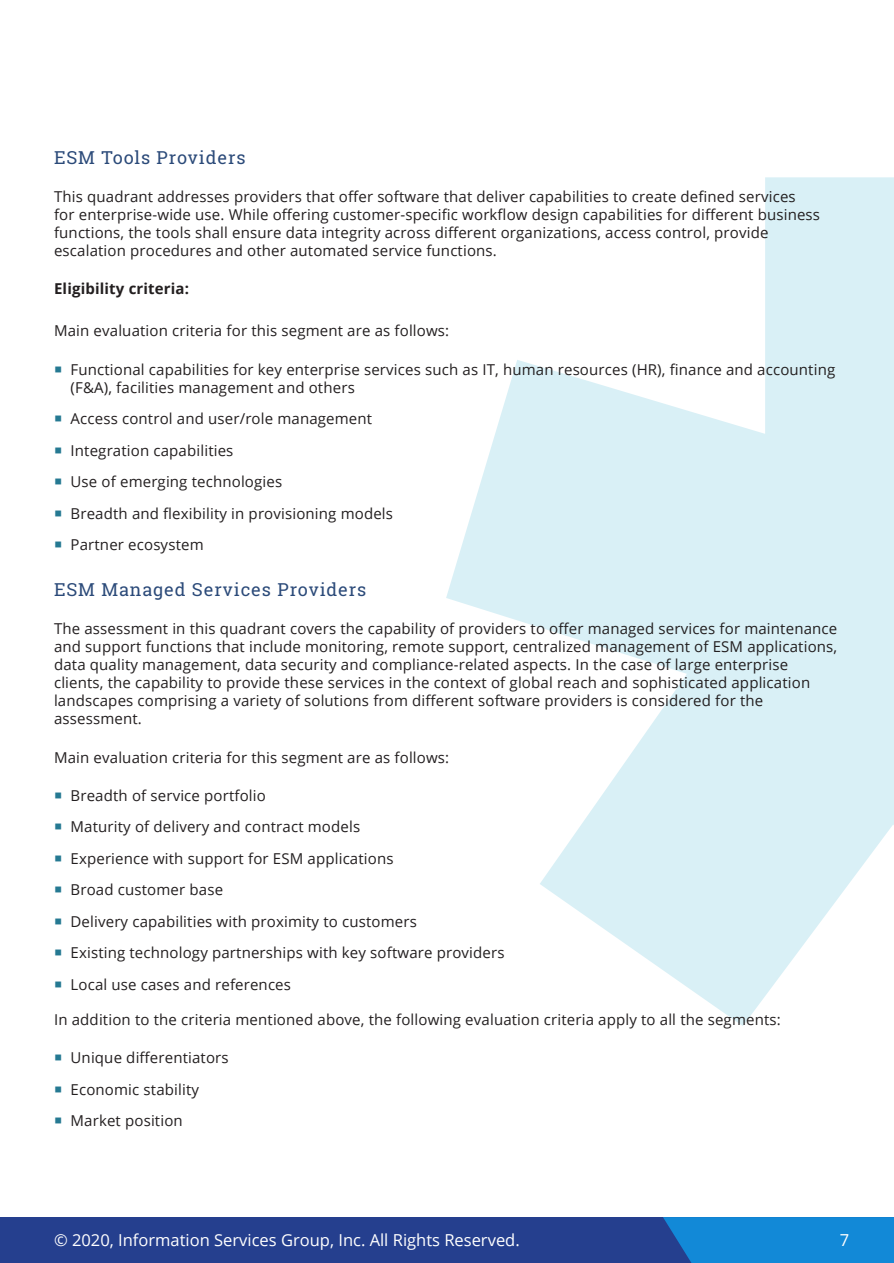
<style>
.page{position:relative;width:894px;height:1263px;background:#fff}
.page>*{position:absolute;margin:0;border:0;box-sizing:border-box;transform-origin:0 0}
.Body_Copy{font:18px "Roboto Slab";letter-spacing:.05em;color:#2b4a79}
.t1{font:16.5px "Open Sans";color:#fff}
.t2{font:15px/18px "Open Sans";letter-spacing:.01em;color:#231f20}
.t3{font:700 15px "Open Sans";letter-spacing:.01em;color:#231f20}
</style>
<div class="page">
<div style="left:0;top:1217px;width:893px;height:46px;background:#253f8e"></div>
<div style="left:663px;top:1217px;width:230px;height:46px;background:#1289d7"></div>
<svg style="left:446px;top:177px;width:447px;height:849px;fill:#d9f0f6"></svg>
<p class="Body_Copy" style="left:54px;top:145px;width:193px">ESM Tools Providers</p>
<p class="t2" style="left:54px;top:187px;width:767px">This quadrant addresses providers that offer software that deliver capabilities to create defined services for enterprise-wide use. While offering customer-specific workflow design capabilities for different business functions, the tools shall ensure data integrity across different organizations, access control, provide escalation procedures and other automated service functions.</p>
<p class="t3" style="left:54px;top:278px;width:136px">Eligibility criteria:</p>
<p class="t2" style="left:54px;top:321px;width:396px">Main evaluation criteria for this segment are as follows:</p>
<p class="t2" style="left:70px;top:360px;width:766px">Functional capabilities for key enterprise services such as IT, human resources (HR), finance and accounting (F&amp;A), facilities management and others</p>
<p class="t2" style="left:70px;top:409px;width:303px">Access control and user/role management</p>
<p class="t2" style="left:70px;top:441px;width:164px">Integration capabilities</p>
<p class="t2" style="left:70px;top:472px;width:213px">Use of emerging technologies</p>
<p class="t2" style="left:70px;top:504px;width:324px">Breadth and flexibility in provisioning models</p>
<p class="t2" style="left:70px;top:535px;width:134px">Partner ecosystem</p>
<p class="Body_Copy" style="left:54px;top:577px;width:314px">ESM Managed Services Providers</p>
<p class="t2" style="left:54px;top:619px;width:784px">The assessment in this quadrant covers the capability of providers to offer managed services for maintenance and support functions that include monitoring, remote support, centralized management of ESM applications, data quality management, data security and compliance-related aspects. In the case of large enterprise clients, the capability to provide these services in the context of global reach and sophisticated application landscapes comprising a variety of solutions from different software providers is considered for the assessment.</p>
<p class="t2" style="left:54px;top:747px;width:396px">Main evaluation criteria for this segment are as follows:</p>
<p class="t2" style="left:70px;top:786px;width:197px">Breadth of service portfolio</p>
<p class="t2" style="left:70px;top:817px;width:291px">Maturity of delivery and contract models</p>
<p class="t2" style="left:70px;top:849px;width:324px">Experience with support for ESM applications</p>
<p class="t2" style="left:70px;top:880px;width:154px">Broad customer base</p>
<p class="t2" style="left:70px;top:912px;width:347px">Delivery capabilities with proximity to customers</p>
<p class="t2" style="left:70px;top:943px;width:435px">Existing technology partnerships with key software providers</p>
<p class="t2" style="left:70px;top:975px;width:222px">Local use cases and references</p>
<p class="t2" style="left:54px;top:1010px;width:728px">In addition to the criteria mentioned above, the following evaluation criteria apply to all the segments:</p>
<p class="t2" style="left:70px;top:1048px;width:160px">Unique differentiators</p>
<p class="t2" style="left:70px;top:1080px;width:130px">Economic stability</p>
<p class="t2" style="left:70px;top:1111px;width:114px">Market position</p>
<p class="t1" style="left:54px;top:1229px;width:467px">© 2020, Information Services Group, Inc. All Rights Reserved.</p>
<p class="t1" style="left:839px;top:1229px;width:11px">7</p>
</div>
